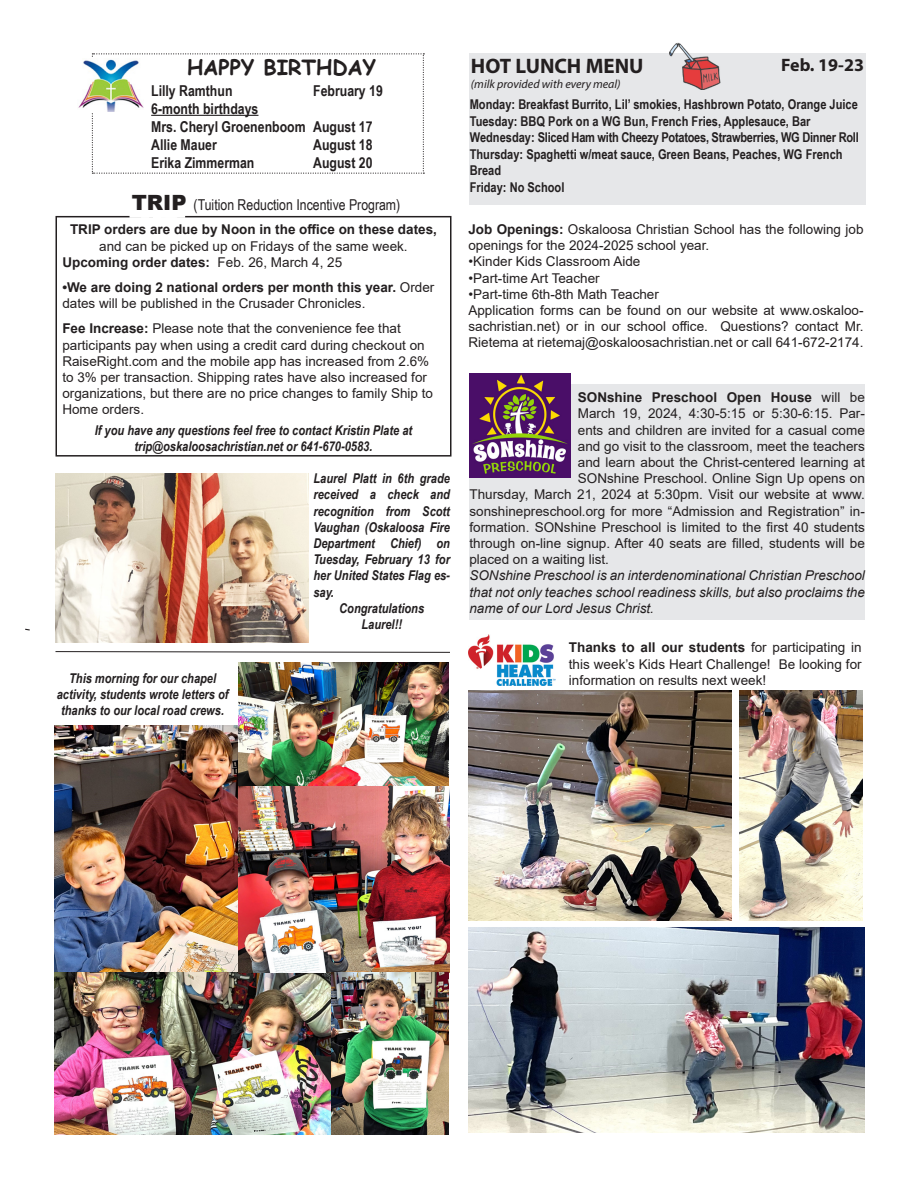
<style>
.page{position:relative;width:918px;height:1188px;background:#fff}
.page>*{position:absolute;margin:0;border:0;box-sizing:border-box;transform-origin:0 0}
.t1{font:700 21px "Comic Sans MS";color:#231f20}
.t2{font:700 21px "Myriad Pro";color:#231f20}
.t3{font:700 18px "Myriad Pro";color:#231f20}
.t4{font:700 15px "Arial Narrow";color:#231f20}
.Body_copy{font:15px "Arial Narrow";color:#231f20}
.Body_copy-2{font:13.5px/16.2px "Arial";color:#231f20}
.Body_copy-3{font:italic 700 13.5px/16.2px "Arial Narrow";color:#231f20;text-align:center}
.t5{font:700 13.5px/16.5px "Arial Narrow";color:#231f20}
.Body_copy-4{font:700 13.5px/16.2px "Arial";color:#231f20;text-align:center}
.Body_copy-5{font:italic 13.5px/16.2px "Arial";color:#231f20;text-align:justify}
.t6{font:700 13.5px "Arial Narrow";letter-spacing:-.02em;color:#231f20}
.t7{font:italic 12px "Myriad Pro";color:#231f20}
.s1{font-family:"Arial";font-weight:900;font-size:21px;color:#fff}
.s2{font-weight:700}
.s3{font-weight:400}
</style>
<div class="page">
<div style="left:470px;top:53px;width:396px;height:152px;background:#e6e7e9"></div>
<img style="left:669px;top:42px;width:52px;height:48px">
<div style="left:56px;top:216px;width:396px;height:241px;border:2px solid #231f20"></div>
<svg style="left:92px;top:53px;width:332px;height:121px"></svg>
<img style="left:78px;top:58px;width:66px;height:54px">
<hr style="left:151px;top:115px;width:107px;height:1px;background:#231f20">
<div style="left:469px;top:384px;width:395px;height:236px;background:#e6e7e9"></div>
<img style="left:469px;top:374px;width:101px;height:103px">
<img style="left:468px;top:690px;width:264px;height:231px">
<img style="left:469px;top:928px;width:396px;height:204px">
<img style="left:740px;top:690px;width:122px;height:231px">
<img style="left:468px;top:635px;width:88px;height:50px">
<img style="left:54px;top:726px;width:185px;height:247px">
<img style="left:54px;top:973px;width:395px;height:161px">
<img style="left:239px;top:662px;width:211px;height:311px">
<img style="left:56px;top:473px;width:252px;height:170px">
<svg style="left:55px;top:651px;width:395px;height:2px"></svg>
<p class="t1" style="left:187px;top:51px;width:191px">HAPPY BIRTHDAY</p>
<p class="t4" style="left:151px;top:79px;width:83px">Lilly Ramthun</p>
<p class="t4" style="left:313px;top:79px;width:71px">February 19</p>
<p class="t4" style="left:151px;top:97px;width:109px">6-month birthdays</p>
<p class="t4" style="left:151px;top:115px;width:223px">Mrs. Cheryl Groenenboom August 17</p>
<p class="t4" style="left:151px;top:133px;width:67px">Allie Mauer</p>
<p class="t4" style="left:313px;top:133px;width:61px">August 18</p>
<p class="t4" style="left:151px;top:151px;width:105px">Erika Zimmerman</p>
<p class="t4" style="left:313px;top:151px;width:61px">August 20</p>
<p class="Body_copy" style="left:132px;top:194px;width:270px"><span class="s1">TRIP</span> (Tuition Reduction Incentive Program)</p>
<p class="t2" style="left:471px;top:53px;width:174px">HOT LUNCH MENU</p>
<p class="t7" style="left:471px;top:76px;width:151px">(milk provided with every meal)</p>
<p class="t3" style="left:781px;top:53px;width:84px">Feb. 19-23</p>
<p class="t5" style="left:470px;top:95px;width:390px">Monday: Breakfast Burrito, Lil’ smokies, Hashbrown Potato, Orange Juice</p>
<p class="t5" style="left:470px;top:112px;width:342px">Tuesday: BBQ Pork on a WG Bun, French Fries, Applesauce, Bar</p>
<p class="t6" style="left:470px;top:127px;width:391px">Wednesday: Sliced Ham with Cheezy Potatoes, Strawberries, WG Dinner Roll</p>
<p class="t5" style="left:470px;top:145px;width:374px">Thursday: Spaghetti w/meat sauce, Green Beans, Peaches, WG French<br>Bread</p>
<p class="t5" style="left:470px;top:178px;width:96px">Friday: No School</p>
<p class="Body_copy-2" style="left:468px;top:221px;width:397px"><span class="s2">Job Openings:</span> Oskaloosa Christian School has the following job openings for the 2024-2025 school year.</p>
<p class="Body_copy-2" style="left:468px;top:253px;width:174px">•Kinder Kids Classroom Aide</p>
<p class="Body_copy-2" style="left:468px;top:270px;width:133px">•Part-time Art Teacher</p>
<p class="Body_copy-2" style="left:468px;top:286px;width:192px">•Part-time 6th-8th Math Teacher</p>
<p class="Body_copy-2" style="left:468px;top:302px;width:397px;text-align:justify">Application forms can be found on our website at www.oskaloo&shy;sachristian.net) or in our school office. Questions? contact Mr.<br>Rietema at rietemaj@oskaloosachristian.net or call 641-672-2174.</p>
<p class="Body_copy-4" style="left:70px;top:222px;width:368px">TRIP orders are due by Noon in the office on these dates, <span class="s3">and can be picked up on Fridays of the same week.</span></p>
<p class="Body_copy-4" style="left:62px;top:254px;width:281px">Upcoming order dates: <span class="s3">Feb. 26, March 4, 25</span></p>
<p class="Body_copy-2" style="left:62px;top:279px;width:374px"><span class="s2">•We are doing 2 national orders per month this year.</span> Order dates will be published in the Crusader Chronicles.</p>
<p class="Body_copy-2" style="left:62px;top:320px;width:372px"><span class="s2">Fee Increase:</span> Please note that the convenience fee that participants pay when using a credit card during checkout on RaiseRight.com and the mobile app has increased from 2.6% to 3% per transaction. Shipping rates have also increased for organizations, but there are no price changes to family Ship to Home orders.</p>
<p class="Body_copy-3" style="left:95px;top:422px;width:319px">If you have any questions feel free to contact Kristin Plate at</p>
<p class="Body_copy-3" style="left:135px;top:438px;width:239px">trip@oskaloosachristian.net or 641-670-0583.</p>
<p class="Body_copy-4" style="left:578px;top:390px;width:289px">SONshine Preschool Open House <span class="s3">will be</span></p>
<p class="Body_copy-2" style="left:578px;top:406px;width:289px">March 19, 2024, 4:30-5:15 or 5:30-6:15. Par-</p>
<p class="Body_copy-2" style="left:578px;top:422px;width:289px">ents and children are invited for a casual come</p>
<p class="Body_copy-2" style="left:578px;top:438px;width:288px">and go visit to the classroom, meet the teachers</p>
<p class="Body_copy-2" style="left:578px;top:454px;width:289px">and learn about the Christ-centered learning at</p>
<p class="Body_copy-2" style="left:578px;top:470px;width:289px">SONshine Preschool. Online Sign Up opens on</p>
<p class="Body_copy-2" style="left:469px;top:487px;width:397px">Thursday, March 21, 2024 at 5:30pm. Visit our website at www.</p>
<p class="Body_copy-2" style="left:469px;top:503px;width:397px">sonshinepreschool.org for more “Admission and Registration” in-</p>
<p class="Body_copy-2" style="left:469px;top:519px;width:397px">formation. SONshine Preschool is limited to the first 40 students</p>
<p class="Body_copy-2" style="left:469px;top:535px;width:397px">through on-line signup. After 40 seats are filled, students will be</p>
<p class="Body_copy-2" style="left:469px;top:551px;width:141px">placed on a waiting list.</p>
<p class="Body_copy-5" style="left:469px;top:568px;width:397px">SONshine Preschool is an interdenominational Christian Preschool that not only teaches school readiness skills, but also proclaims the name of our Lord Jesus Christ.</p>
<p class="Body_copy-2" style="left:569px;top:640px;width:294px"><span class="s2">Thanks to all our students</span> for participating in this week’s Kids Heart Challenge! Be looking for</p>
<p class="Body_copy-3" style="left:314px;top:470px;width:138px;text-align:justify">Laurel Platt in 6th grade received a check and recognition from Scott Vaughan (Oskaloosa Fire Department Chief) on Tuesday, February 13 for her United States Flag es&shy;say.</p>
<p class="Body_copy-3" style="left:339px;top:599px;width:86px">Congratulations</p>
<p class="Body_copy-3" style="left:361px;top:616px;width:42px">Laurel!!</p>
<p class="Body_copy-3" style="left:69px;top:669px;width:149px">This morning for our chapel</p>
<p class="Body_copy-2" style="left:569px;top:672px;width:199px">information on results next week!</p>
<p class="Body_copy-3" style="left:57px;top:686px;width:173px">activity, students wrote letters of thanks to our local road crews.</p>
</div>
